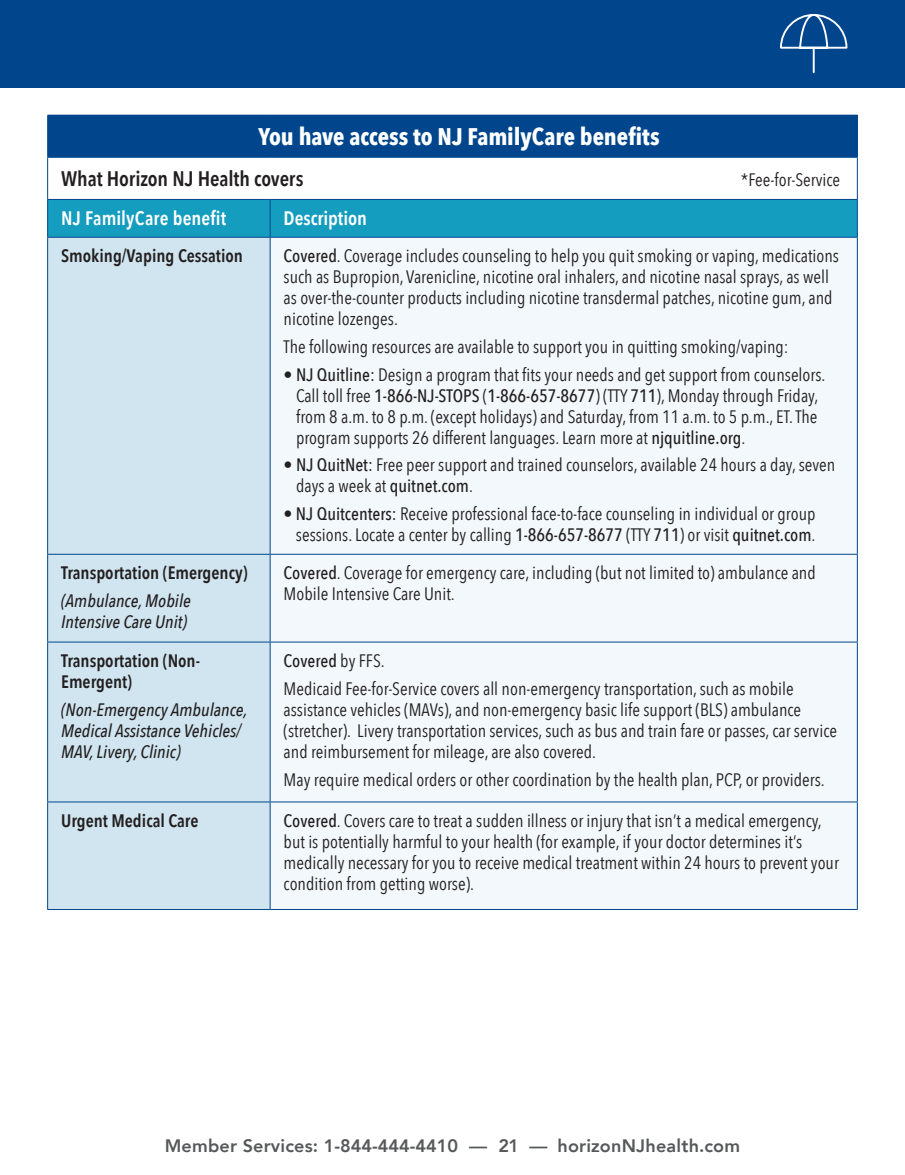
<style>
.page{position:relative;width:905px;height:1175px;background:#fff}
.page>*{position:absolute;margin:0;border:0;box-sizing:border-box;transform-origin:0 0}
.t1{font:700 24px "Avenir Next Condensed";letter-spacing:-.005em;color:#fff}
.t2{font:600 21px "Avenir Next Condensed";letter-spacing:-.005em;color:#231f20}
.t3{font:600 19.5px "Avenir Next Condensed";color:#fff}
.t4{font:18px/21px "Avenir Next Condensed";color:#231f20}
.t5{font:italic 500 18px/21px "Avenir Next Condensed";color:#231f20}
.t6{font:600 18px/21px "Avenir Next Condensed";color:#231f20}
.t7{font:800 18px "Avenir";letter-spacing:.01em;color:#57585a}
.s1{font-weight:500}
</style>
<div class="page">
<div style="left:0;top:0;width:904px;height:88px;background:#01468c"></div>
<div style="left:48px;top:115px;width:809px;height:42px;background:#01468c"></div>
<div style="left:48px;top:200px;width:808px;height:37px;background:#149dbf"></div>
<svg style="left:48px;top:238px;width:222px;height:671px;background:#cae0ec"></svg>
<div style="left:271px;top:238px;width:585px;height:671px;background:#f2f8fb"></div>
<hr style="left:47px;top:115px;width:223px;height:1px;background:#01468c">
<hr style="left:47px;top:116px;width:1px;height:41px;background:#01468c">
<hr style="left:47px;top:157px;width:223px;height:1px;background:#01468c">
<hr style="left:47px;top:158px;width:1px;height:41px;background:#01468c">
<hr style="left:270px;top:157px;width:587px;height:1px;background:#01468c">
<hr style="left:856px;top:158px;width:1px;height:41px;background:#01468c">
<hr style="left:47px;top:199px;width:223px;height:1px;background:#01468c">
<hr style="left:47px;top:200px;width:1px;height:37px;background:#01468c">
<hr style="left:270px;top:199px;width:587px;height:1px;background:#01468c">
<hr style="left:270px;top:200px;width:1px;height:37px;background:#01468c">
<hr style="left:856px;top:200px;width:1px;height:37px;background:#01468c">
<hr style="left:47px;top:237px;width:223px;height:1px;background:#01468c">
<hr style="left:47px;top:238px;width:1px;height:316px;background:#01468c">
<hr style="left:270px;top:237px;width:587px;height:1px;background:#01468c">
<hr style="left:270px;top:238px;width:1px;height:316px;background:#01468c">
<hr style="left:856px;top:238px;width:1px;height:316px;background:#01468c">
<hr style="left:47px;top:554px;width:223px;height:1px;background:#01468c">
<hr style="left:47px;top:554px;width:1px;height:87px;background:#01468c">
<hr style="left:270px;top:554px;width:587px;height:1px;background:#01468c">
<hr style="left:270px;top:554px;width:1px;height:87px;background:#01468c">
<hr style="left:856px;top:554px;width:1px;height:87px;background:#01468c">
<hr style="left:47px;top:641px;width:223px;height:1px;background:#01468c">
<hr style="left:47px;top:642px;width:1px;height:159px;background:#01468c">
<hr style="left:270px;top:641px;width:587px;height:1px;background:#01468c">
<hr style="left:270px;top:642px;width:1px;height:159px;background:#01468c">
<hr style="left:856px;top:642px;width:1px;height:159px;background:#01468c">
<hr style="left:47px;top:801px;width:223px;height:1px;background:#01468c">
<hr style="left:47px;top:802px;width:1px;height:107px;background:#01468c">
<hr style="left:270px;top:801px;width:587px;height:1px;background:#01468c">
<hr style="left:270px;top:802px;width:1px;height:107px;background:#01468c">
<hr style="left:856px;top:802px;width:1px;height:107px;background:#01468c">
<hr style="left:47px;top:909px;width:223px;height:1px;background:#01468c">
<hr style="left:270px;top:909px;width:587px;height:1px;background:#01468c">
<svg style="left:780px;top:14px;width:67px;height:59px"></svg>
<h1 class="t1" style="left:258px;top:122px;width:403px">You have access to NJ FamilyCare benefits</h1>
<p class="t2" style="left:61px;top:160px;width:244px">What Horizon NJ Health covers</p>
<p class="t4" style="left:741px;top:168px;width:101px">*Fee-for-Service</p>
<p class="t3" style="left:61px;top:201px;width:167px">NJ FamilyCare benefit</p>
<p class="t3" style="left:284px;top:201px;width:85px">Description</p>
<p class="t6" style="left:61px;top:245px;width:183px">Smoking/Vaping Cessation</p>
<p class="t4" style="left:283px;top:244px;width:557px"><span class="s1">Covered</span>. Coverage includes counseling to help you quit smoking or vaping, medications such as Bupropion, Varenicline, nicotine oral inhalers, and nicotine nasal sprays, as well as over-the-counter products including nicotine transdermal patches, nicotine gum, and nicotine lozenges.</p>
<p class="t4" style="left:283px;top:335px;width:506px">The following resources are available to support you in quitting smoking/vaping:</p>
<p class="t4" style="left:296px;top:363px;width:531px;text-indent:-12px">• <span class="s1">NJ Quitline:</span> Design a program that fits your needs and get support from counselors.<br>Call toll free <span class="s1">1-866-NJ-STOPS</span> (<span class="s1">1-866-657-8677</span>) (TTY <span class="s1">711</span>), Monday through Friday, from 8 a.m. to 8 p.m. (except holidays) and Saturday, from 11 a.m. to 5 p.m., ET. The program supports 26 different languages. Learn more at <span class="s1">njquitline.org</span>.</p>
<p class="t4" style="left:296px;top:454px;width:540px;text-indent:-12px">• <span class="s1">NJ QuitNet:</span> Free peer support and trained counselors, available 24 hours a day, seven days a week at <span class="s1">quitnet.com</span>.</p>
<p class="t4" style="left:283px;top:502px;width:533px;text-align:right">• <span class="s1">NJ Quitcenters:</span> Receive professional face-to-face counseling in individual or group sessions. Locate a center by calling <span class="s1">1-866-657-8677</span> (TTY <span class="s1">711</span>) or visit <span class="s1">quitnet.com</span>.</p>
<p class="t6" style="left:61px;top:562px;width:188px">Transportation (Emergency)</p>
<p class="t5" style="left:61px;top:590px;width:131px">(Ambulance, Mobile<br>Intensive Care Unit)</p>
<p class="t4" style="left:283px;top:561px;width:533px"><span class="s1">Covered</span>. Coverage for emergency care, including (but not limited to) ambulance and<br>Mobile Intensive Care Unit.</p>
<p class="t6" style="left:61px;top:649px;width:140px">Transportation (Non-<br>Emergent)</p>
<p class="t5" style="left:61px;top:699px;width:188px">(Non-Emergency Ambulance,<br>Medical Assistance Vehicles/<br>MAV, Livery, Clinic)</p>
<p class="t4" style="left:283px;top:646px;width:511px;line-height:27.8px"><span class="s1">Covered</span> by FFS.<br>Medicaid Fee-for-Service covers all non-emergency transportation, such as mobile</p>
<p class="t4" style="left:283px;top:698px;width:555px">assistance vehicles (MAVs), and non-emergency basic life support (BLS) ambulance (stretcher). Livery transportation services, such as bus and train fare or passes, car service and reimbursement for mileage, are also covered.</p>
<p class="t4" style="left:283px;top:768px;width:542px">May require medical orders or other coordination by the health plan, PCP, or providers.</p>
<p class="t6" style="left:61px;top:809px;width:139px">Urgent Medical Care</p>
<p class="t4" style="left:283px;top:809px;width:557px"><span class="s1">Covered</span>. Covers care to treat a sudden illness or injury that isn’t a medical emergency, but is potentially harmful to your health (for example, if your doctor determines it’s medically necessary for you to receive medical treatment within 24 hours to prevent your condition from getting worse).</p>
<p class="t7" style="left:165px;top:1132px;width:577px">Member Services: 1-844-444-4410 — 21 — horizonNJhealth.com</p>
</div>
